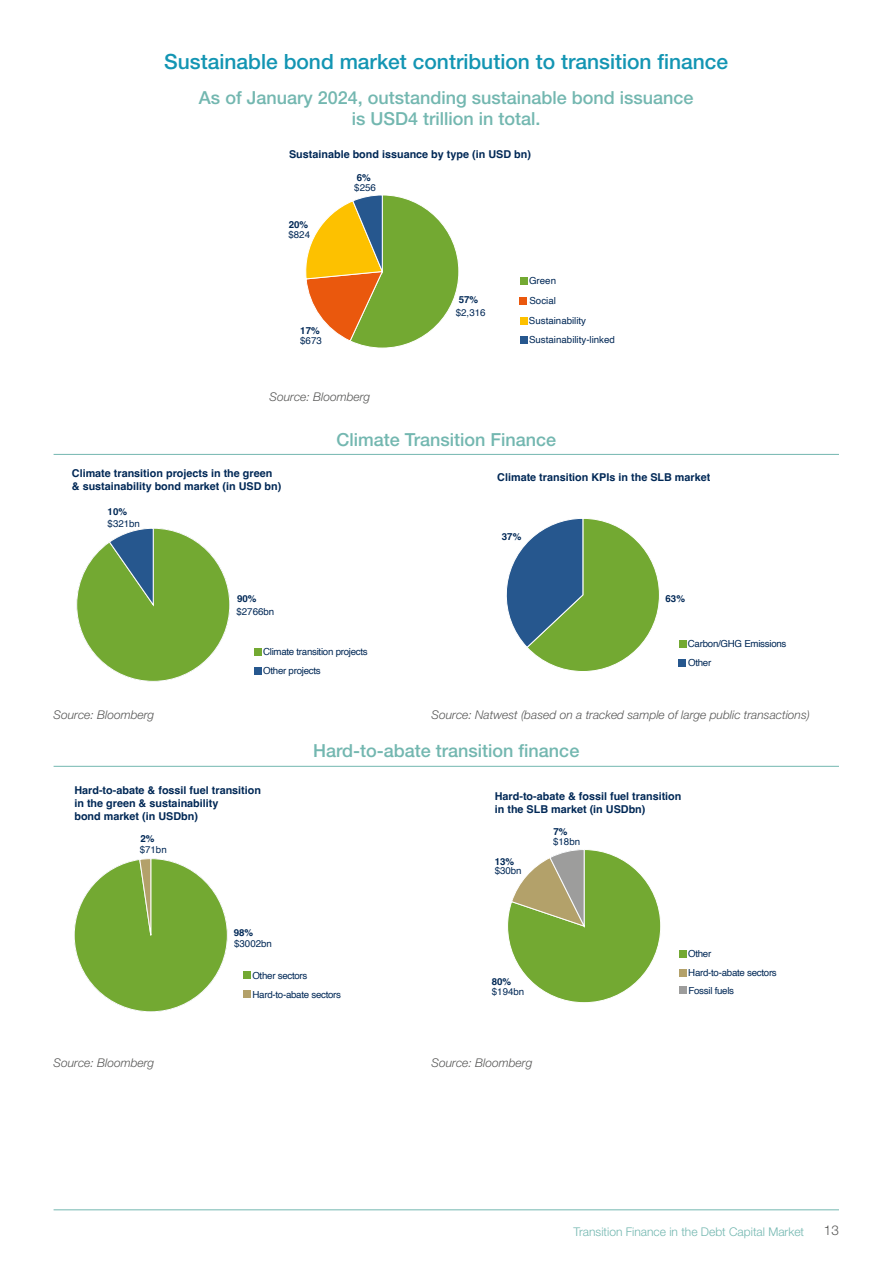
<style>
.page{position:relative;width:893px;height:1263px;background:#fff}
.page>*{position:absolute;margin:0;border:0;box-sizing:border-box;transform-origin:0 0}
.t1{font:500 21px "Helvetica Neue LT Std";color:#1395b3}
.t2{font:500 18px/21.6px "Helvetica Neue LT Std";color:#73b7b0;text-align:center}
.t3{font:300 13.5px "Helvetica Neue LT Std";color:#575756}
.t4{font:italic 300 12px "Helvetica Neue LT Std";color:#575756}
.t5{font:300 12px "Helvetica Neue LT Std";color:#73b7b0}
.t6{font:700 10.8px/12.9px "Helvetica";color:#002856}
.t7{font:9.75px/18.9px "Helvetica";letter-spacing:-.03em;color:#002856}
.t8{font:9.75px/20.1px "Helvetica";color:#002856}
.t9{font:700 9.75px "Helvetica";color:#002856}
</style>
<div class="page">
<hr style="left:54px;top:1209px;width:785px;height:1px;background:#73b7b0">
<hr style="left:54px;top:454px;width:785px;height:1px;background:#73b7b0">
<hr style="left:54px;top:766px;width:785px;height:1px;background:#73b7b0">
<svg style="left:305px;top:195px;width:154px;height:153px"></svg>
<div style="left:520px;top:277px;width:7px;height:7px;background:#73a932"></div>
<div style="left:520px;top:297px;width:7px;height:7px;background:#ea580d"></div>
<div style="left:520px;top:317px;width:7px;height:7px;background:#fdc100"></div>
<div style="left:520px;top:336px;width:7px;height:7px;background:#26578e"></div>
<svg style="left:76px;top:528px;width:154px;height:154px"></svg>
<div style="left:254px;top:648px;width:7px;height:7px;background:#73a932"></div>
<div style="left:254px;top:667px;width:7px;height:7px;background:#26578e"></div>
<svg style="left:506px;top:518px;width:154px;height:154px"></svg>
<div style="left:679px;top:640px;width:7px;height:7px;background:#73a932"></div>
<div style="left:679px;top:659px;width:7px;height:7px;background:#26578e"></div>
<div style="left:679px;top:950px;width:7px;height:7px;background:#73a932"></div>
<div style="left:679px;top:969px;width:7px;height:7px;background:#b3a16a"></div>
<svg style="left:507px;top:849px;width:154px;height:154px"></svg>
<div style="left:679px;top:987px;width:7px;height:7px;background:#9d9d9c"></div>
<div style="left:244px;top:972px;width:7px;height:7px;background:#73a932"></div>
<div style="left:243px;top:991px;width:7px;height:7px;background:#b3a16a"></div>
<svg style="left:74px;top:858px;width:154px;height:154px"></svg>
<h1 class="t1" style="left:164px;top:49px;width:566px">Sustainable bond market contribution to transition finance</h1>
<h2 class="t2" style="left:199px;top:86px;width:496px">As of January 2024, outstanding sustainable bond issuance is USD4 trillion in total.</h2>
<p class="t6" style="left:289px;top:148px;width:243px">Sustainable bond issuance by type (in USD bn)</p>
<p class="t9" style="left:289px;top:218px;width:21px">20%</p>
<p class="t7" style="left:288px;top:226px;width:23px">$824</p>
<p class="t9" style="left:357px;top:171px;width:16px">6%</p>
<p class="t7" style="left:354px;top:178px;width:23px">$256</p>
<p class="t9" style="left:300px;top:325px;width:21px">17%</p>
<p class="t7" style="left:300px;top:332px;width:23px">$673</p>
<p class="t9" style="left:459px;top:294px;width:21px">57%</p>
<p class="t7" style="left:456px;top:304px;width:31px">$2,316</p>
<p class="t8" style="left:529px;top:271px;width:59px">Green<br>Social<br>Sustainability</p>
<p class="t8" style="left:529px;top:330px;width:87px">Sustainability-linked</p>
<p class="t4" style="left:270px;top:389px;width:102px">Source: Bloomberg</p>
<h2 class="t2" style="left:336px;top:428px;width:221px">Climate Transition Finance</h2>
<p class="t6" style="left:72px;top:468px;width:211px">Climate transition projects in the green &amp; sustainability bond market (in USD bn)</p>
<p class="t9" style="left:108px;top:505px;width:21px">10%</p>
<p class="t7" style="left:108px;top:514px;width:34px">$321bn</p>
<p class="t9" style="left:237px;top:593px;width:21px">90%</p>
<p class="t7" style="left:236px;top:602px;width:39px">$2766bn</p>
<p class="t7" style="left:263px;top:643px;width:106px">Climate transition projects<br>Other projects</p>
<p class="t6" style="left:497px;top:472px;width:215px">Climate transition KPIs in the SLB market</p>
<p class="t9" style="left:502px;top:530px;width:21px">37%</p>
<p class="t9" style="left:665px;top:593px;width:21px">63%</p>
<p class="t7" style="left:688px;top:635px;width:100px">Carbon/GHG Emissions<br>Other</p>
<p class="t4" style="left:54px;top:707px;width:102px">Source: Bloomberg</p>
<p class="t4" style="left:432px;top:707px;width:380px">Source: Natwest (based on a tracked sample of large public transactions)</p>
<h2 class="t2" style="left:313px;top:740px;width:268px">Hard-to-abate transition finance</h2>
<p class="t6" style="left:74px;top:785px;width:188px">Hard-to-abate &amp; fossil fuel transition in the green &amp; sustainability<br>bond market (in USDbn)</p>
<p class="t9" style="left:140px;top:832px;width:16px">2%</p>
<p class="t7" style="left:140px;top:841px;width:29px">$71bn</p>
<p class="t9" style="left:234px;top:926px;width:21px">98%</p>
<p class="t7" style="left:234px;top:935px;width:39px">$3002bn</p>
<p class="t7" style="left:252px;top:966px;width:90px">Other sectors<br>Hard-to-abate sectors</p>
<p class="t6" style="left:495px;top:791px;width:188px">Hard-to-abate &amp; fossil fuel transition in the SLB market (in USDbn)</p>
<p class="t9" style="left:553px;top:825px;width:16px">7%</p>
<p class="t9" style="left:495px;top:855px;width:21px">13%</p>
<p class="t7" style="left:495px;top:862px;width:29px">$30bn</p>
<p class="t7" style="left:553px;top:832px;width:29px">$18bn</p>
<p class="t9" style="left:492px;top:975px;width:21px">80%</p>
<p class="t7" style="left:492px;top:983px;width:34px">$194bn</p>
<p class="t7" style="left:688px;top:945px;width:90px">Other<br>Hard-to-abate sectors</p>
<p class="t7" style="left:688px;top:981px;width:47px">Fossil fuels</p>
<p class="t4" style="left:54px;top:1056px;width:102px">Source: Bloomberg</p>
<p class="t4" style="left:432px;top:1056px;width:102px">Source: Bloomberg</p>
<p class="t5" style="left:574px;top:1224px;width:232px">Transition Finance in the Debt Capital Market</p>
<p class="t3" style="left:824px;top:1222px;width:17px">13</p>
</div>
